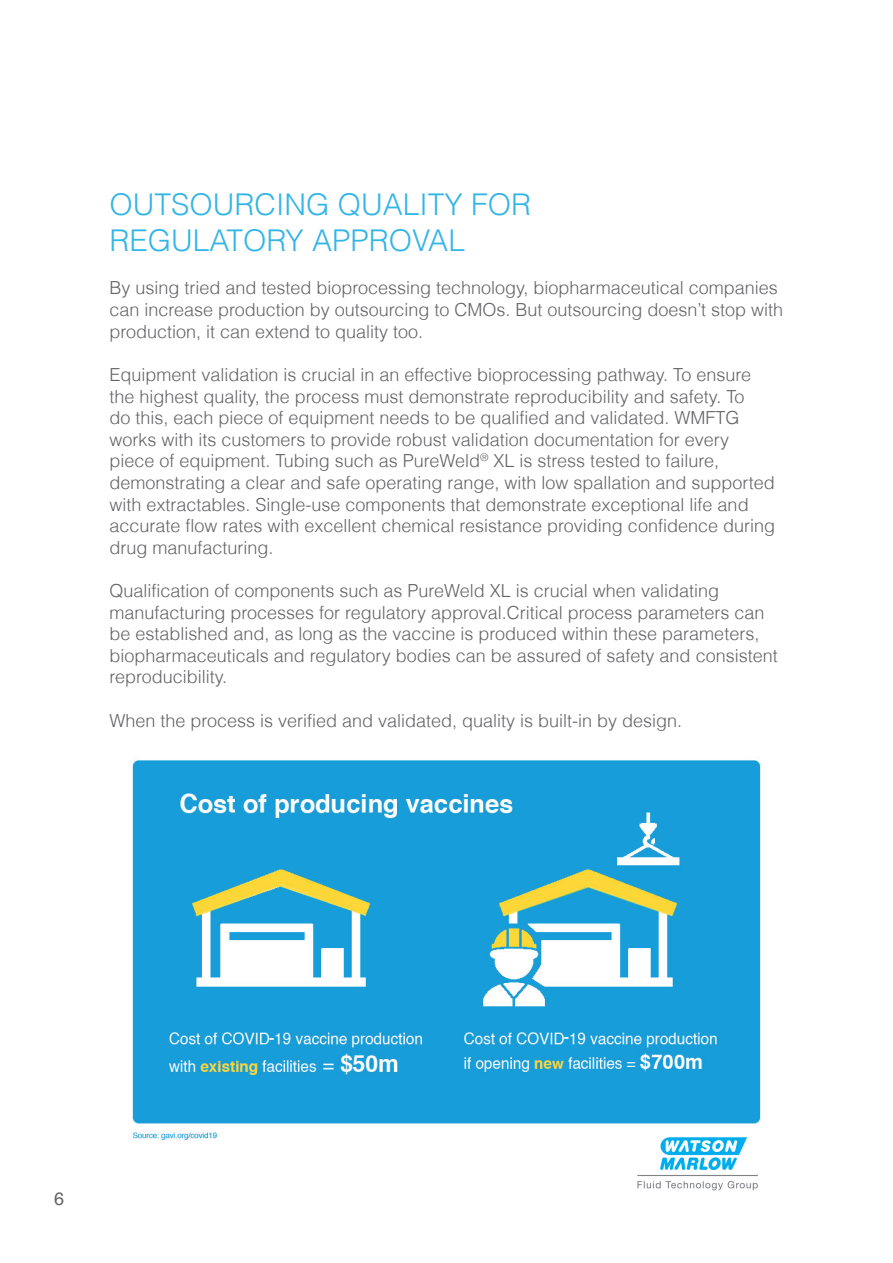
<style>
.page{position:relative;width:893px;height:1263px;background:#fff}
.page>*{position:absolute;margin:0;border:0;box-sizing:border-box;transform-origin:0 0}
.t1{font:300 30px/36px "Helvetica";color:#33b5e6}
.t2{font:300 18px/21.6px "Helvetica";color:#636366}
.t3{font:18px "Helvetica";color:#fff}
.t4{font:18px "Helvetica";color:#636366}
</style>
<div class="page">
<img style="left:132px;top:760px;width:629px;height:380px">
<img style="left:632px;top:1134px;width:129px;height:57px">
<h1 class="t1" style="left:109px;top:186px;width:423px">OUTSOURCING QUALITY FOR<br>REGULATORY APPROVAL</h1>
<p class="t2" style="left:109px;top:277px;width:675px">By using tried and tested bioprocessing technology, biopharmaceutical companies can increase production by outsourcing to CMOs. But outsourcing doesn’t stop with production, it can extend to quality too.</p>
<p class="t2" style="left:109px;top:363px;width:667px">Equipment validation is crucial in an effective bioprocessing pathway. To ensure the highest quality, the process must demonstrate reproducibility and safety. To<br>do this, each piece of equipment needs to be qualified and validated. WMFTG works with its customers to provide robust validation documentation for every piece of equipment. Tubing such as PureWeld<sup>®</sup> XL is stress tested to failure, demonstrating a clear and safe operating range, with low spallation and supported with extractables. Single-use components that demonstrate exceptional life and accurate flow rates with excellent chemical resistance providing confidence during drug manufacturing.</p>
<p class="t2" style="left:109px;top:579px;width:670px">Qualification of components such as PureWeld XL is crucial when validating manufacturing processes for regulatory approval.Critical process parameters can be established and, as long as the vaccine is produced within these parameters, biopharmaceuticals and regulatory bodies can be assured of safety and consistent reproducibility.</p>
<p class="t2" style="left:109px;top:709px;width:574px">When the process is verified and validated, quality is built-in by design.</p>
<p class="t4" style="left:54px;top:1185px;width:12px">6</p>
<p class="t3" style="left:269px;top:1023px;width:7px">-</p>
<p class="t3" style="left:563px;top:1023px;width:7px">-</p>
</div>
